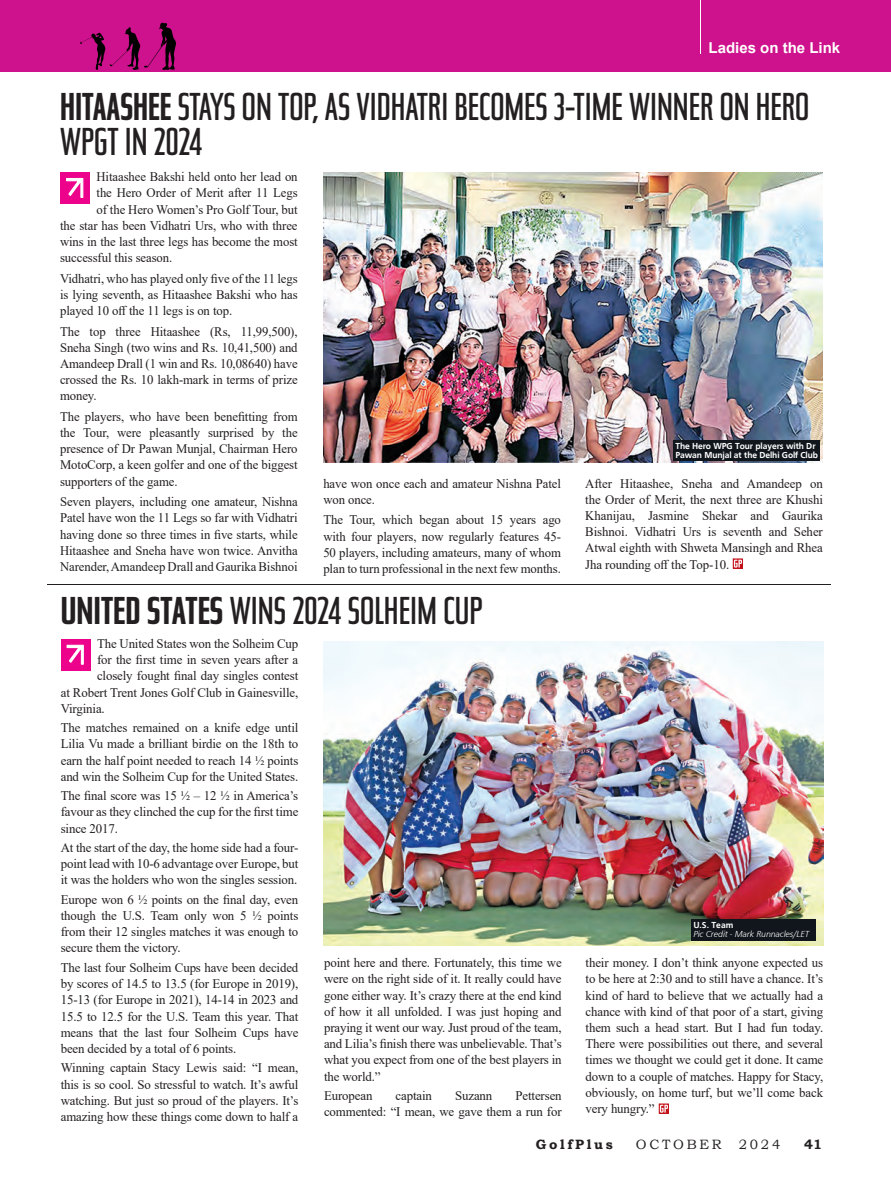
<style>
.page{position:relative;width:891px;height:1199px;background:#fff}
.page>*{position:absolute;margin:0;border:0;box-sizing:border-box;transform-origin:0 0}
.t1{font:39px/34.5px "Tasse";color:#231f20}
.t2{font:700 15px "Arial";color:#fff}
.t3{font:13.5px "Bookman Old Style";letter-spacing:.2em;color:#231f20}
.t4{font:700 13.5px "Bookman Old Style";letter-spacing:.2em;color:#231f20}
.t5{font:13.2px/16.2px "Times New Roman";letter-spacing:-.01em;color:#231f20;text-align:justify}
.t6{font:700 9px/9px "Frugal Sans";letter-spacing:-.01em;color:#fff}
.t7{font:italic 300 9px "Frugal Sans";letter-spacing:-.01em;color:#fff}
.s1{font-weight:500}
</style>
<div class="page">
<div style="left:0;top:0;width:891px;height:71px;background:#ce118c"></div>
<svg style="left:82px;top:37px;width:9px;height:6px"></svg>
<svg style="left:91px;top:23px;width:85px;height:47px"></svg>
<hr style="left:700px;top:0;width:1px;height:54px;background:#fff">
<img style="left:323px;top:172px;width:500px;height:291px">
<svg style="left:733px;top:558px;width:10px;height:11px"></svg>
<div style="left:60px;top:172px;width:30px;height:31px;background:#ed028c"></div>
<svg style="left:66px;top:178px;width:17px;height:20px"></svg>
<div style="left:673px;top:440px;width:147px;height:21px;background:#10161c"></div>
<hr style="left:47px;top:584px;width:783px;height:1px;background:#231f20">
<img style="left:323px;top:641px;width:500px;height:304px">
<svg style="left:659px;top:1103px;width:10px;height:10px"></svg>
<div style="left:61px;top:639px;width:29px;height:31px;background:#ed028c"></div>
<svg style="left:67px;top:645px;width:17px;height:20px"></svg>
<div style="left:691px;top:919px;width:125px;height:22px;background:#10161c"></div>
<p class="t2" style="left:709px;top:40px;width:133px">Ladies on the Link</p>
<h1 class="t1" style="left:60px;top:93px;width:751px"><span class="s1">HITAASHEE</span> STAYS ON TOP, AS VIDHATRI BECOMES 3-TIME WINNER ON HERO<br>WPGT IN 2024</h1>
<p class="t5" style="left:97px;top:169px;width:203px">Hitaashee Bakshi held onto her lead on</p>
<p class="t5" style="left:97px;top:185px;width:203px">the Hero Order of Merit after 11 Legs</p>
<p class="t5" style="left:97px;top:201px;width:203px">of the Hero Women’s Pro Golf Tour, but</p>
<p class="t5" style="left:60px;top:217px;width:239px">the star has been Vidhatri Urs, who with three</p>
<p class="t5" style="left:60px;top:233px;width:239px">wins in the last three legs has become the most</p>
<p class="t5" style="left:60px;top:250px;width:114px">successful this season.</p>
<p class="t5" style="left:60px;top:270px;width:239px">Vidhatri, who has played only five of the 11 legs is lying seventh, as Hitaashee Bakshi who has played 10 off the 11 legs is on top.</p>
<p class="t5" style="left:60px;top:323px;width:239px">The top three Hitaashee (Rs, 11,99,500), Sneha Singh (two wins and Rs. 10,41,500) and Amandeep Drall (1 win and Rs. 10,08640) have crossed the Rs. 10 lakh-mark in terms of prize money.</p>
<p class="t5" style="left:60px;top:408px;width:239px">The players, who have been benefitting from the Tour, were pleasantly surprised by the presence of Dr Pawan Munjal, Chairman Hero MotoCorp, a keen golfer and one of the biggest supporters of the game.</p>
<p class="t5" style="left:60px;top:494px;width:239px">Seven players, including one amateur, Nishna Patel have won the 11 Legs so far with Vidhatri having done so three times in five starts, while Hitaashee and Sneha have won twice. Anvitha Narender, Amandeep Drall and Gaurika Bishnoi</p>
<p class="t5" style="left:323px;top:475px;width:239px">have won once each and amateur Nishna Patel won once.</p>
<p class="t5" style="left:323px;top:512px;width:239px">The Tour, which began about 15 years ago with four players, now regularly features 45- 50 players, including amateurs, many of whom plan to turn professional in the next few months.</p>
<h1 class="t1" style="left:61px;top:598px;width:423px"><span class="s1">UNITED STATES</span> WINS 2024 SOLHEIM CUP</h1>
<p class="t5" style="left:97px;top:635px;width:203px">The United States won the Solheim Cup</p>
<p class="t5" style="left:97px;top:651px;width:203px">for the first time in seven years after a</p>
<p class="t5" style="left:97px;top:668px;width:203px">closely fought final day singles contest</p>
<p class="t5" style="left:61px;top:684px;width:239px">at Robert Trent Jones Golf Club in Gainesville,</p>
<p class="t5" style="left:61px;top:700px;width:46px">Virginia.</p>
<p class="t5" style="left:61px;top:719px;width:239px">The matches remained on a knife edge until Lilia Vu made a brilliant birdie on the 18th to earn the half point needed to reach 14 ½ points and win the Solheim Cup for the United States.</p>
<p class="t5" style="left:61px;top:788px;width:239px">The final score was 15 ½ – 12 ½ in America’s favour as they clinched the cup for the first time since 2017.</p>
<p class="t5" style="left:61px;top:839px;width:239px">At the start of the day, the home side had a four&shy;point lead with 10-6 advantage over Europe, but it was the holders who won the singles session.</p>
<p class="t5" style="left:61px;top:891px;width:239px">Europe won 6 ½ points on the final day, even though the U.S. Team only won 5 ½ points from their 12 singles matches it was enough to secure them the victory.</p>
<p class="t5" style="left:61px;top:959px;width:239px">The last four Solheim Cups have been decided by scores of 14.5 to 13.5 (for Europe in 2019), 15-13 (for Europe in 2021), 14-14 in 2023 and 15.5 to 12.5 for the U.S. Team this year. That means that the last four Solheim Cups have been decided by a total of 6 points.</p>
<p class="t5" style="left:61px;top:1060px;width:239px">Winning captain Stacy Lewis said: “I mean, this is so cool. So stressful to watch. It’s awful watching. But just so proud of the players. It’s amazing how these things come down to half a</p>
<p class="t5" style="left:324px;top:955px;width:239px">point here and there. Fortunately, this time we were on the right side of it. It really could have gone either way. It’s crazy there at the end kind of how it all unfolded. I was just hoping and praying it went our way. Just proud of the team, and Lilia’s finish there was unbelievable. That’s what you expect from one of the best players in the world.”</p>
<p class="t5" style="left:324px;top:1087px;width:50px">European</p>
<p class="t5" style="left:396px;top:1087px;width:38px">captain</p>
<p class="t5" style="left:455px;top:1087px;width:39px">Suzann</p>
<p class="t5" style="left:324px;top:1087px;width:239px;text-align:right">Pettersen<br>commented: “I mean, we gave them a run for</p>
<p class="t6" style="left:675px;top:442px;width:144px">The Hero WPG Tour players with Dr<br>Pawan Munjal at the Delhi Golf Club</p>
<p class="t5" style="left:585px;top:475px;width:239px">After Hitaashee, Sneha and Amandeep on the Order of Merit, the next three are Khushi Khanijau, Jasmine Shekar and Gaurika Bishnoi. Vidhatri Urs is seventh and Seher Atwal eighth with Shweta Mansingh and Rhea Jha rounding off the Top-10.</p>
<p class="t6" style="left:693px;top:921px;width:41px">U.S. Team</p>
<p class="t7" style="left:693px;top:930px;width:117px">Pic Credit - Mark Runnacles/LET</p>
<p class="t5" style="left:586px;top:955px;width:239px">their money. I don’t think anyone expected us to be here at 2:30 and to still have a chance. It’s kind of hard to believe that we actually had a chance with kind of that poor of a start, giving them such a head start. But I had fun today.<br>There were possibilities out there, and several times we thought we could get it done. It came down to a couple of matches. Happy for Stacy, obviously, on home turf, but we’ll come back very hungry.”</p>
<p class="t4" style="left:536px;top:1136px;width:78px">GolfPlus</p>
<p class="t3" style="left:636px;top:1136px;width:87px">OCTOBER</p>
<p class="t3" style="left:739px;top:1136px;width:43px">2024</p>
<p class="t4" style="left:804px;top:1136px;width:19px">41</p>
</div>
